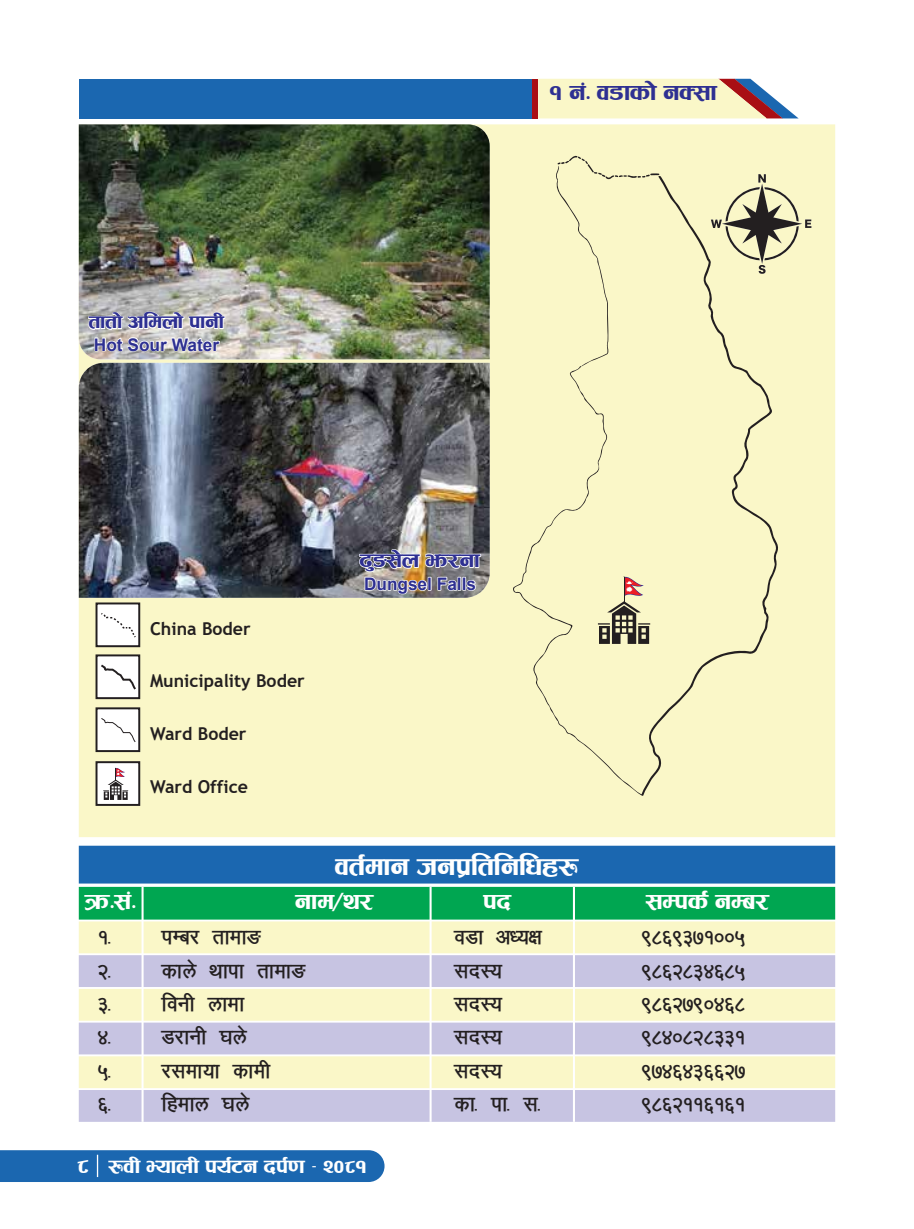
<style>
.page{position:relative;width:914px;height:1229px;background:#fff}
.page>*{position:absolute;margin:0;border:0;box-sizing:border-box;transform-origin:0 0}
.t1{font:31.5px "Ganesh";color:#fff}
.t2{font:28px "Ganesh";color:#fff}
.t3{font:28px "Ganesh";color:#2e3092}
.t4{font:800 26.25px "Shreenath";color:#231f20}
.t5{font:25.03px "Ganesh";color:#2e3092}
.t6{font:24.5px "Ganesh";color:#fff}
.t7{font:23.1px "Ganesh";color:#2e3092}
.t8{font:700 17.68px "Trebuchet MS";color:#231f20}
.t9{font:700 17.32px "Arial";color:#2e3092}
.t10{font:700 17.15px "Arial";color:#2e3092}
.s1{font-size:26.25px}
</style>
<div class="page">
<div style="left:0;top:1150px;width:384px;height:32px;background:#1b67b0"></div>
<div style="left:79px;top:124px;width:756px;height:713px;background:#faf7c8"></div>
<svg style="left:710px;top:174px;width:101px;height:100px;background:#e4e1b7"></svg>
<div style="left:513px;top:176px;width:265px;height:620px;background:#faf7c8"></div>
<div style="left:555px;top:155px;width:104px;height:211px;background:#faf7c8"></div>
<svg style="left:598px;top:576px;width:52px;height:68px;background:#b7ab8f"></svg>
<div style="left:95px;top:602px;width:45px;height:45px;background:#fff;border:2px solid #231f20"></div>
<svg style="left:101px;top:613px;width:35px;height:25px"></svg>
<div style="left:95px;top:654px;width:45px;height:45px;background:#fff;border:2px solid #231f20"></div>
<svg style="left:101px;top:664px;width:35px;height:26px"></svg>
<div style="left:95px;top:707px;width:45px;height:45px;background:#fff;border:2px solid #231f20"></div>
<svg style="left:101px;top:718px;width:35px;height:24px"></svg>
<div style="left:95px;top:761px;width:45px;height:45px;background:#fff;border:2px solid #231f20"></div>
<svg style="left:103px;top:767px;width:25px;height:33px"></svg>
<svg style="left:538px;top:79px;width:260px;height:39px;background:#e8e0c0"></svg>
<div style="left:531px;top:79px;width:7px;height:39px;background:#a90f14"></div>
<div style="left:79px;top:79px;width:452px;height:39px;background:#1b67b0"></div>
<svg style="left:79px;top:845px;width:756px;height:276px;background:#acc8c2"></svg>
<hr style="left:141px;top:887px;width:3px;height:234px;background:#fff">
<hr style="left:429px;top:887px;width:2px;height:234px;background:#fff">
<hr style="left:573px;top:887px;width:2px;height:234px;background:#fff">
<img style="left:79px;top:124px;width:410px;height:235px">
<img style="left:79px;top:363px;width:410px;height:235px">
<img style="left:358px;top:548px;width:124px;height:47px">
<svg style="left:87px;top:311px;width:139px;height:42px"></svg>
<p class="t3" style="left:550px;top:80px;width:168px">! g+= j8fsf]gS;f</p>
<p class="t7" style="left:89px;top:312px;width:137px">tftf]cldnf]kfgL</p>
<p class="t9" style="left:94px;top:332px;width:127px">Hot Sour Water</p>
<p class="t8" style="left:150px;top:617px;width:102px">China Boder</p>
<p class="t8" style="left:150px;top:669px;width:156px">Municipality Boder</p>
<p class="t8" style="left:150px;top:722px;width:98px">Ward Boder</p>
<p class="t8" style="left:150px;top:776px;width:99px">Ward Office</p>
<p class="t5" style="left:360px;top:549px;width:122px">9'ª;]n em/gf</p>
<p class="t10" style="left:364px;top:572px;width:114px">Dungsel Falls</p>
<p class="t1" style="left:335px;top:853px;width:245px">jt{dfg hgk|ltlglwx?</p>
<p class="t2" style="left:84px;top:889px;width:53px">qm=;+=</p>
<p class="t2" style="left:295px;top:889px;width:79px">gfd÷y/</p>
<p class="t2" style="left:483px;top:889px;width:30px">kb</p>
<p class="t2" style="left:645px;top:889px;width:125px">;Dks{gDa/</p>
<p class="t4" style="left:98px;top:924px;width:15px">!=</p>
<p class="t4" style="left:161px;top:924px;width:101px">kDa/ tfdfª</p>
<p class="t4" style="left:454px;top:924px;width:89px">j8f cWoIf</p>
<p class="t4" style="left:641px;top:924px;width:105px">(*^(#&amp;!))%</p>
<p class="t4" style="left:98px;top:957px;width:15px">@=</p>
<p class="t4" style="left:161px;top:957px;width:145px">sfn] yfkf tfdfª</p>
<p class="t4" style="left:454px;top:957px;width:49px">;b:o</p>
<p class="t4" style="left:641px;top:957px;width:105px">(*^@*#$^*%</p>
<p class="t4" style="left:98px;top:991px;width:15px">#=</p>
<p class="t4" style="left:161px;top:991px;width:84px">ljgL nfdf</p>
<p class="t4" style="left:454px;top:991px;width:49px">;b:o</p>
<p class="t4" style="left:641px;top:991px;width:105px">(*^@&amp;()$^*</p>
<p class="t4" style="left:98px;top:1024px;width:15px">$=</p>
<p class="t4" style="left:161px;top:1024px;width:96px">8/fgL 3n]</p>
<p class="t4" style="left:454px;top:1024px;width:49px">;b:o</p>
<p class="t4" style="left:641px;top:1024px;width:105px">(*$)*@*##!</p>
<p class="t4" style="left:98px;top:1057px;width:15px">%=</p>
<p class="t4" style="left:161px;top:1057px;width:110px">/;dfof sfdL</p>
<p class="t4" style="left:454px;top:1057px;width:49px">;b:o</p>
<p class="t4" style="left:641px;top:1057px;width:105px">(&amp;$^$#^^@&amp;</p>
<p class="t4" style="left:98px;top:1090px;width:15px">^=</p>
<p class="t4" style="left:161px;top:1090px;width:98px">lxdfn 3n]</p>
<p class="t4" style="left:454px;top:1090px;width:88px">sf= kf= ;=</p>
<p class="t4" style="left:641px;top:1090px;width:105px">(*^@!!^!^!</p>
<p class="t6" style="left:78px;top:1155px;width:290px"><span class="s1">*</span> ?jL EofnL ko{6g bk{0f – @)*!</p>
</div>
